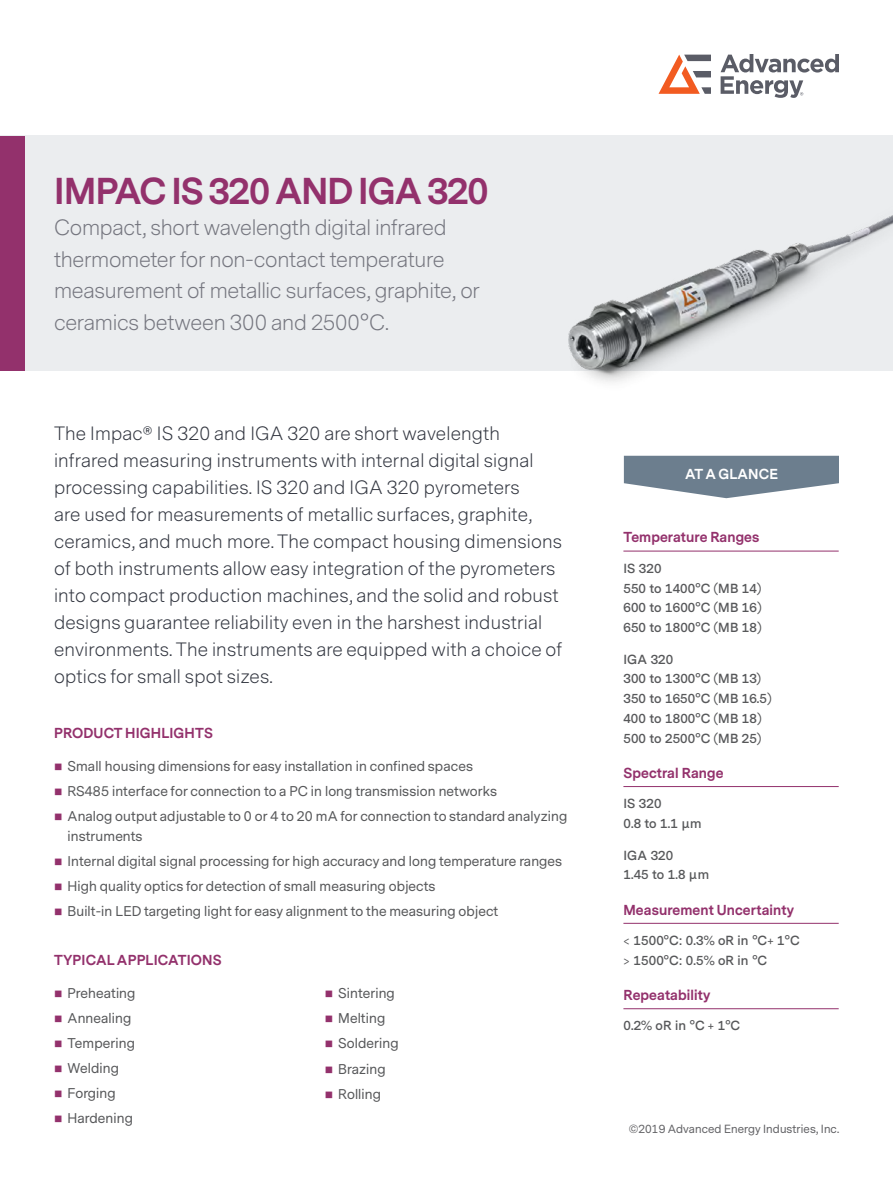
<style>
.page{position:relative;width:893px;height:1188px;background:#fff}
.page>*{position:absolute;margin:0;border:0;box-sizing:border-box;transform-origin:0 0}
.t1{font:700 34.95px "Messina Sans";letter-spacing:-.025em;color:#93316c}
.t2{font:300 20.55px/31.5px "Messina Sans";letter-spacing:-.015em;color:#75767f}
.Product_Overview_bod{font:300 18px/27px "Messina Sans";letter-spacing:.01em;color:#323640}
.At_a_Glance_Subhead{font:700 13.5px "Messina Sans";letter-spacing:.01em;color:#93316c}
.Cover_Heading{font:700 13.5px "Messina Sans";letter-spacing:.01em;color:#93316c}
.Heading_1{font:700 13.5px "Messina Sans";letter-spacing:.01em;color:#fff}
.Bulleted{font:13.2px/19.8px "Messina Sans";letter-spacing:.01em;color:#57585a}
.At_A_Glance_Text_Las{font:600 13.2px/19.8px "Messina Sans";letter-spacing:.01em;color:#57585a}
.t3{font:11.1px "Messina Sans";letter-spacing:.01em;color:#636366}
.s1{color:#93316c}
</style>
<div class="page">
<div style="left:0;top:136px;width:893px;height:235px;background:#ebedef"></div>
<div style="left:0;top:136px;width:24px;height:235px;background:#93316c"></div>
<img style="left:568px;top:215px;width:325px;height:167px">
<svg style="left:658px;top:55px;width:53px;height:39px"></svg>
<svg style="left:721px;top:54px;width:118px;height:44px"></svg>
<svg style="left:624px;top:456px;width:215px;height:42px"></svg>
<hr style="left:623px;top:551px;width:216px;height:1px;background:#93316c">
<hr style="left:623px;top:786px;width:216px;height:1px;background:#93316c">
<hr style="left:623px;top:923px;width:216px;height:1px;background:#93316c">
<hr style="left:623px;top:1008px;width:216px;height:1px;background:#93316c">
<p class="t1" style="left:54px;top:166px;width:436px">IMPAC IS 320 AND IGA 320</p>
<p class="t2" style="left:54px;top:213px;width:394px">Compact, short wavelength digital infrared thermometer for non-contact temperature</p>
<p class="t2" style="left:54px;top:276px;width:427px">measurement of metallic surfaces, graphite, or ceramics between 300 and 2500°C.</p>
<p class="Product_Overview_bod" style="left:54px;top:420px;width:510px">The Impac® IS 320 and IGA 320 are short wavelength infrared measuring instruments with internal digital signal processing capabilities. IS 320 and IGA 320 pyrometers<br>are used for measurements of metallic surfaces, graphite, ceramics, and much more. The compact housing dimensions of both instruments allow easy integration of the pyrometers into compact production machines, and the solid and robust designs guarantee reliability even in the harshest industrial environments. The instruments are equipped with a choice of optics for small spot sizes.</p>
<p class="Cover_Heading" style="left:54px;top:723px;width:160px">PRODUCT HIGHLIGHTS</p>
<p class="Bulleted" style="left:54px;top:756px;width:420px"><span class="s1">■</span> Small housing dimensions for easy installation in confined spaces</p>
<p class="Bulleted" style="left:54px;top:782px;width:444px"><span class="s1">■</span> RS485 interface for connection to a PC in long transmission networks</p>
<p class="Bulleted" style="left:68px;top:807px;width:501px;text-indent:-14px"><span class="s1">■</span> Analog output adjustable to 0 or 4 to 20 mA for connection to standard analyzing instruments</p>
<p class="Bulleted" style="left:54px;top:852px;width:510px"><span class="s1">■</span> Internal digital signal processing for high accuracy and long temperature ranges</p>
<p class="Bulleted" style="left:54px;top:877px;width:383px"><span class="s1">■</span> High quality optics for detection of small measuring objects</p>
<p class="Bulleted" style="left:54px;top:902px;width:446px"><span class="s1">■</span> Built-in LED targeting light for easy alignment to the measuring object</p>
<p class="Cover_Heading" style="left:54px;top:951px;width:169px">TYPICAL APPLICATIONS</p>
<p class="Bulleted" style="left:54px;top:983px;width:83px"><span class="s1">■</span> Preheating</p>
<p class="Bulleted" style="left:54px;top:1008px;width:79px"><span class="s1">■</span> Annealing</p>
<p class="Bulleted" style="left:54px;top:1034px;width:82px"><span class="s1">■</span> Tempering</p>
<p class="Bulleted" style="left:54px;top:1059px;width:66px"><span class="s1">■</span> Welding</p>
<p class="Bulleted" style="left:54px;top:1084px;width:63px"><span class="s1">■</span> Forging</p>
<p class="Bulleted" style="left:54px;top:1109px;width:80px"><span class="s1">■</span> Hardening</p>
<p class="Bulleted" style="left:325px;top:984px;width:72px"><span class="s1">■</span> Sintering</p>
<p class="Bulleted" style="left:325px;top:1009px;width:62px"><span class="s1">■</span> Melting</p>
<p class="Bulleted" style="left:325px;top:1034px;width:75px"><span class="s1">■</span> Soldering</p>
<p class="Bulleted" style="left:325px;top:1059px;width:62px"><span class="s1">■</span> Brazing</p>
<p class="Bulleted" style="left:325px;top:1084px;width:58px"><span class="s1">■</span> Rolling</p>
<p class="Heading_1" style="left:685px;top:465px;width:94px">AT A GLANCE</p>
<p class="At_a_Glance_Subhead" style="left:623px;top:528px;width:137px">Temperature Ranges</p>
<p class="At_A_Glance_Text_Las" style="left:623px;top:559px;width:140px">IS 320<br>550 to 1400°C (MB 14)<br>600 to 1600°C (MB 16)<br>650 to 1800°C (MB 18)</p>
<p class="At_A_Glance_Text_Las" style="left:623px;top:650px;width:150px">IGA 320<br>300 to 1300°C (MB 13)<br>350 to 1650°C (MB 16.5)<br>400 to 1800°C (MB 18)<br>500 to 2500°C (MB 25)</p>
<p class="At_a_Glance_Subhead" style="left:623px;top:763px;width:102px">Spectral Range</p>
<p class="At_A_Glance_Text_Las" style="left:623px;top:795px;width:80px">IS 320<br>0.8 to 1.1 μm</p>
<p class="At_A_Glance_Text_Las" style="left:623px;top:846px;width:87px">IGA 320<br>1.45 to 1.8 μm</p>
<p class="At_a_Glance_Subhead" style="left:623px;top:900px;width:172px">Measurement Uncertainty</p>
<p class="At_A_Glance_Text_Las" style="left:623px;top:931px;width:178px">&lt; 1500°C: 0.3% oR in °C+ 1°C &gt; 1500°C: 0.5% oR in °C</p>
<p class="At_a_Glance_Subhead" style="left:623px;top:985px;width:88px">Repeatability</p>
<p class="At_A_Glance_Text_Las" style="left:623px;top:1017px;width:118px">0.2% oR in °C + 1°C</p>
<p class="t3" style="left:629px;top:1122px;width:212px">©2019 Advanced Energy Industries, Inc.</p>
</div>
